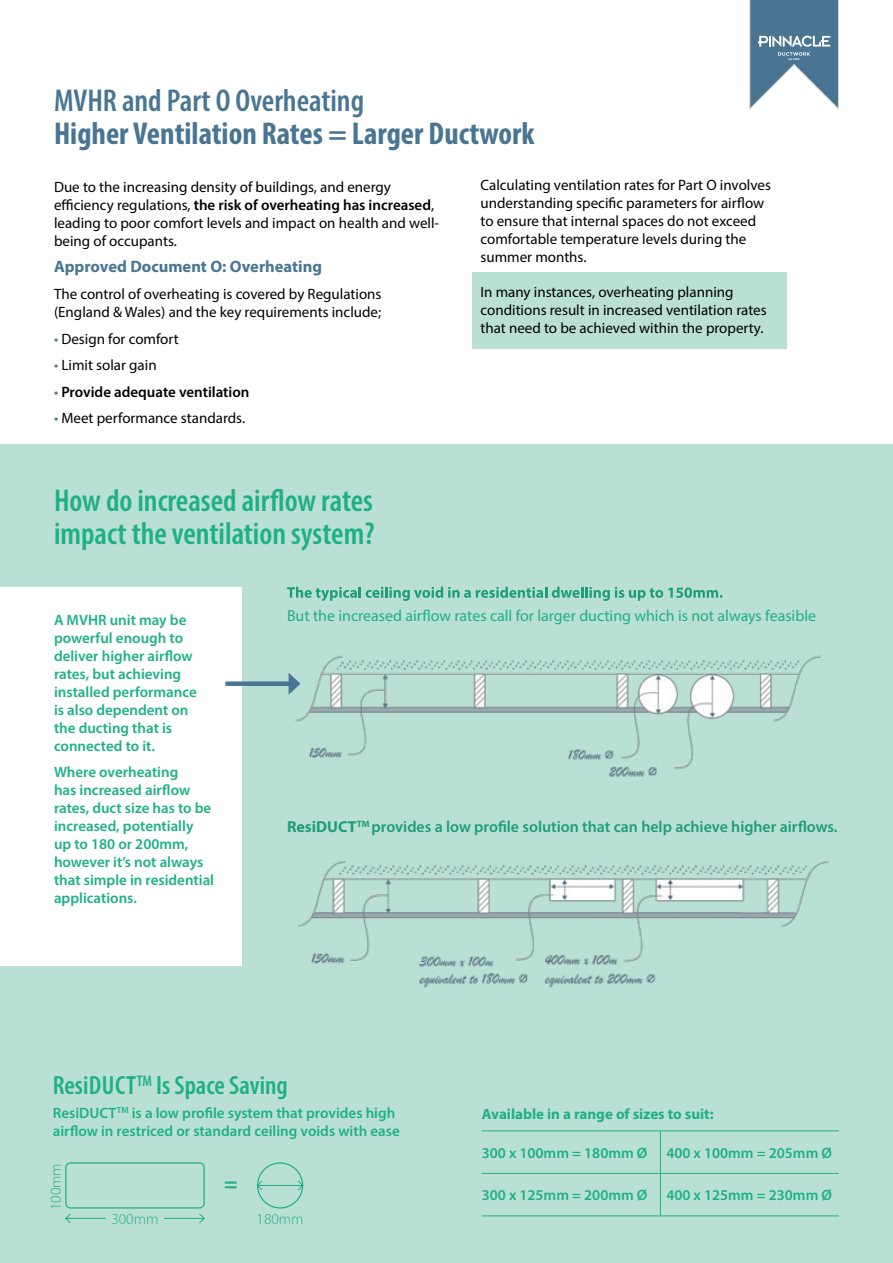
<style>
.page{position:relative;width:893px;height:1263px;background:#fff}
.page>*{position:absolute;margin:0;border:0;box-sizing:border-box;transform-origin:0 0}
.t1{font:600 condensed 31.65px/33px "Myriad Pro";color:#1db086}
.t2{font:700 condensed 31.65px "Myriad Pro";color:#497593}
.t3{font:600 condensed 31.65px "Myriad Pro";color:#497593}
.t4{font:600 condensed 26.4px "Myriad Pro";color:#1db086}
.t5{font:700 22.65px "Myriad Pro";color:#1db086}
.t6{font:700 16.5px "Myriad Pro";color:#497593}
.t7{font:15.9px "Myriad Pro";color:#1db086}
.t8{font:600 15.9px "Myriad Pro";color:#1c9e78}
.t9{font:300 15.15px "Myriad Pro";color:#1db086}
.t10{font:15px/18px "Myriad Pro";color:#000}
.t11{font:600 15px/18px "Myriad Pro";color:#1db086}
.t12{font:700 15px "Myriad Pro";color:#1db086}
.t13{font:600 15px "Myriad Pro";color:#000}
.s1{font-weight:600}
.s2{color:#497593}
.s3{font-weight:400;color:#497593}
.s4{font-weight:700}
</style>
<div class="page">
<div style="left:472px;top:272px;width:315px;height:77px;background:#bae0d6"></div>
<div style="left:0;top:444px;width:893px;height:819px;background:#bae0d6"></div>
<div style="left:0;top:587px;width:241px;height:378px;background:#fff"></div>
<svg style="left:749px;top:0;width:90px;height:110px"></svg>
<hr style="left:482px;top:1130px;width:178px;height:1px;background:#1db086">
<hr style="left:660px;top:1130px;width:179px;height:1px;background:#1db086">
<hr style="left:660px;top:1131px;width:1px;height:42px;background:#1db086">
<hr style="left:482px;top:1173px;width:178px;height:1px;background:#1db086">
<hr style="left:660px;top:1173px;width:179px;height:1px;background:#1db086">
<hr style="left:660px;top:1174px;width:1px;height:41px;background:#1db086">
<hr style="left:482px;top:1215px;width:178px;height:1px;background:#1db086">
<hr style="left:660px;top:1215px;width:179px;height:1px;background:#1db086">
<div style="left:65px;top:1162px;width:140px;height:46px;border:1px solid #1db086;border-radius:5px"></div>
<hr style="left:66px;top:1218px;width:138px;height:1px;background:#1db086">
<svg style="left:65px;top:1213px;width:6px;height:10px"></svg>
<svg style="left:199px;top:1213px;width:6px;height:10px"></svg>
<div style="left:106px;top:1213px;width:58px;height:11px;background:#bae0d6"></div>
<div style="left:257px;top:1162px;width:46px;height:46px;border:1px solid #1db086;border-radius:50%"></div>
<hr style="left:257px;top:1185px;width:46px;height:1px;background:#1db086">
<svg style="left:257px;top:1180px;width:6px;height:11px"></svg>
<svg style="left:297px;top:1180px;width:7px;height:11px"></svg>
<img style="left:295px;top:655px;width:526px;height:122px">
<img style="left:297px;top:861px;width:532px;height:126px">
<svg style="left:287px;top:587px;width:436px;height:14px"></svg>
<div style="left:225px;top:681px;width:68px;height:5px;background:#497593"></div>
<svg style="left:289px;top:673px;width:11px;height:22px"></svg>
<h1 class="t3" style="left:54px;top:81px;width:312px">MVHR and Part O Overheating</h1>
<h1 class="t2" style="left:54px;top:114px;width:482px">Higher Ventilation Rates = Larger Ductwork</h1>
<p class="t10" style="left:54px;top:178px;width:387px">Due to the increasing density of buildings, and energy efficiency regulations, <span class="s1">the risk of overheating has increased</span>, leading to poor comfort levels and impact on health and well&shy;being of occupants.</p>
<p class="t6" style="left:54px;top:256px;width:270px">Approved Document O: Overheating</p>
<p class="t10" style="left:54px;top:285px;width:329px">The control of overheating is covered by Regulations (England &amp; Wales) and the key requirements include;</p>
<p class="t10" style="left:54px;top:329px;width:126px"><span class="s2">•</span> Design for comfort</p>
<p class="t10" style="left:54px;top:356px;width:104px"><span class="s2">•</span> Limit solar gain</p>
<p class="t13" style="left:54px;top:382px;width:197px"><span class="s3">•</span> Provide adequate ventilation</p>
<p class="t10" style="left:54px;top:409px;width:193px"><span class="s2">•</span> Meet performance standards.</p>
<p class="t10" style="left:480px;top:176px;width:292px">Calculating ventilation rates for Part O involves understanding specific parameters for airflow to ensure that internal spaces do not exceed comfortable temperature levels during the summer months.</p>
<p class="t10" style="left:480px;top:283px;width:288px">In many instances, overheating planning conditions result in increased ventilation rates that need to be achieved within the property.</p>
<h1 class="t1" style="left:54px;top:483px;width:322px">How do increased airflow rates impact the ventilation system?</h1>
<p class="t11" style="left:54px;top:610px;width:144px">A MVHR unit may be powerful enough to deliver higher airflow rates, but achieving installed performance is also dependent on the ducting that is connected to it.</p>
<p class="t11" style="left:54px;top:763px;width:162px">Where overheating<br>has increased airflow rates, duct size has to be increased, potentially up to 180 or 200mm, however it’s not always that simple in residential applications.</p>
<p class="t7" style="left:287px;top:606px;width:531px">But the increased airflow rates call for larger ducting which is not always feasible</p>
<p class="t8" style="left:287px;top:816px;width:552px"><span class="s4">ResiDUCT</span><sup>TM</sup> provides a low profile solution that can help achieve higher airflows.</p>
<h2 class="t4" style="left:53px;top:1069px;width:237px">ResiDUCT<sup>TM</sup> Is Space Saving</h2>
<p class="t11" style="left:53px;top:1103px;width:348px">ResiDUCT<sup>TM</sup> is a low profile system that provides high airflow in restriced or standard ceiling voids with ease</p>
<p class="t9" style="left:47px;top:1210px;width:48px;rotate:-90deg">100mm</p>
<p class="t9" style="left:112px;top:1210px;width:48px">300mm</p>
<h3 class="t5" style="left:224px;top:1169px;width:15px">=</h3>
<p class="t9" style="left:257px;top:1210px;width:48px">180mm</p>
<p class="t12" style="left:482px;top:1104px;width:233px">Available in a range of sizes to suit:</p>
<p class="t11" style="left:482px;top:1143px;width:167px">300 x 100mm = 180mm Ø</p>
<p class="t11" style="left:666px;top:1143px;width:167px">400 x 100mm = 205mm Ø</p>
<p class="t11" style="left:482px;top:1186px;width:167px">300 x 125mm = 200mm Ø</p>
<p class="t11" style="left:666px;top:1186px;width:167px">400 x 125mm = 230mm Ø</p>
</div>
